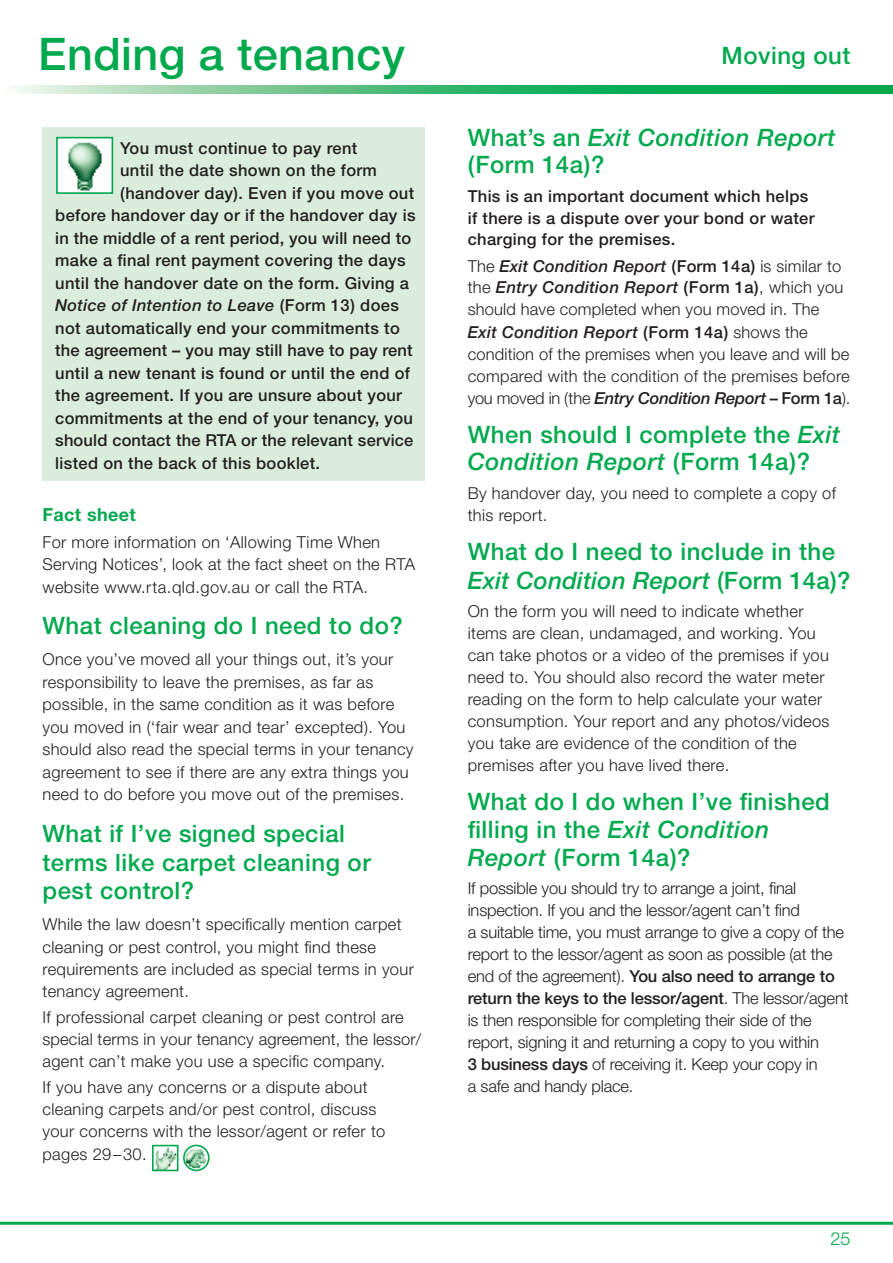
<style>
.page{position:relative;width:893px;height:1263px;background:#fff}
.page>*{position:absolute;margin:0;border:0;box-sizing:border-box;transform-origin:0 0}
.t1{font:500 45px "Helvetica Neue";letter-spacing:.01em;color:#00a94e}
.t2{font:500 24px/28.8px "Helvetica Neue";letter-spacing:.02em;color:#00a94e}
.t3{font:italic 500 24px/27px "Helvetica Neue";letter-spacing:.02em;color:#00a94e}
.t4{font:700 18px "Helvetica Neue";letter-spacing:.02em;color:#00a94e}
.t5{font:300 18px "Helvetica Neue";color:#00a94e}
.t6{font:300 16.5px/21.9px "Helvetica Neue";letter-spacing:.02em;color:#231f20}
.t7{font:500 16.5px/21.9px "Helvetica Neue";letter-spacing:.02em;color:#231f20}
.t8{font:300 16.5px/21.9px "Helvetica Neue";letter-spacing:-.01em;color:#231f20}
.t9{font:italic 500 16.5px "Helvetica Neue";letter-spacing:.02em;color:#231f20}
.s1{font-style:normal}
.s2{font-weight:500;font-style:italic}
.s3{font-weight:500}
.s4{font-style:italic}
</style>
<div class="page">
<hr style="left:0;top:1222px;width:893px;height:3px;background:#00a94e">
<svg style="left:15px;top:85px;width:878px;height:9px;background:#4bbe7c"></svg>
<div style="left:43px;top:128px;width:382px;height:353px;background:#daeddd"></div>
<div style="left:57px;top:138px;width:55px;height:55px;background:#fff"></div>
<img style="left:68px;top:142px;width:34px;height:49px">
<div style="left:56px;top:137px;width:57px;height:57px;border:2px solid #00a94e"></div>
<img style="left:155px;top:1148px;width:21px;height:20px">
<div style="left:152px;top:1145px;width:27px;height:26px;border:2px solid #00a94e"></div>
<img style="left:184px;top:1147px;width:24px;height:23px">
<div style="left:183px;top:1144px;width:27px;height:27px;border:2px solid #00a94e;border-radius:50%"></div>
<h1 class="t1" style="left:38px;top:27px;width:368px">Ending a tenancy</h1>
<p class="t7" style="left:120px;top:137px;width:239px">You must continue to pay rent</p>
<p class="t7" style="left:120px;top:159px;width:258px">until the date shown on the form</p>
<p class="t7" style="left:120px;top:182px;width:296px">(handover day). Even if you move out</p>
<p class="t7" style="left:55px;top:204px;width:362px">before handover day or if the handover day is</p>
<p class="t7" style="left:55px;top:227px;width:357px">in the middle of a rent period, you will need to</p>
<p class="t7" style="left:55px;top:249px;width:352px">make a final rent payment covering the days</p>
<p class="t7" style="left:55px;top:272px;width:355px">until the handover date on the form. Giving a</p>
<p class="t9" style="left:55px;top:295px;width:345px">Notice of Intention to Leave <span class="s1">(Form 13) does</span></p>
<p class="t7" style="left:55px;top:317px;width:346px">not automatically end your commitments to</p>
<p class="t7" style="left:55px;top:339px;width:359px">the agreement – you may still have to pay rent</p>
<p class="t7" style="left:55px;top:362px;width:356px">until a new tenant is found or until the end of</p>
<p class="t7" style="left:55px;top:384px;width:348px">the agreement. If you are unsure about your</p>
<p class="t7" style="left:55px;top:407px;width:359px">commitments at the end of your tenancy, you</p>
<p class="t7" style="left:55px;top:429px;width:360px">should contact the RTA or the relevant service</p>
<p class="t7" style="left:55px;top:452px;width:266px">listed on the back of this booklet.</p>
<p class="t4" style="left:43px;top:503px;width:95px">Fact sheet</p>
<p class="t6" style="left:43px;top:530px;width:374px;line-height:22.5px">For more information on ‘Allowing Time When<br>Serving Notices’, look at the fact sheet on the RTA website www.rta.qld.gov.au or call the RTA.</p>
<h2 class="t2" style="left:43px;top:611px;width:362px">What cleaning do I need to do?</h2>
<p class="t6" style="left:43px;top:648px;width:373px;line-height:22.5px">Once you’ve moved all your things out, it’s your responsibility to leave the premises, as far as possible, in the same condition as it was before you moved in (‘fair wear and tear’ excepted). You should also read the special terms in your tenancy agreement to see if there are any extra things you need to do before you move out of the premises.</p>
<h2 class="t2" style="left:43px;top:819px;width:330px">What if I’ve signed special terms like carpet cleaning or pest control?</h2>
<p class="t6" style="left:43px;top:913px;width:373px;line-height:22.4px">While the law doesn’t specifically mention carpet cleaning or pest control, you might find these requirements are included as special terms in your tenancy agreement.</p>
<p class="t6" style="left:43px;top:1006px;width:380px">If professional carpet cleaning or pest control are special terms in your tenancy agreement, the lessor/ agent can’t make you use a specific company.</p>
<p class="t6" style="left:43px;top:1076px;width:344px">If you have any concerns or a dispute about cleaning carpets and/or pest control, discuss your concerns with the lessor/agent or refer to pages 29–30.</p>
<h2 class="t2" style="left:722px;top:41px;width:130px">Moving out</h2>
<h2 class="t3" style="left:468px;top:124px;width:369px"><span class="s1">What’s an</span> Exit Condition Report <span class="s1">(Form 14a)?</span></h2>
<p class="t7" style="left:468px;top:185px;width:348px">This is an important document which helps if there is a dispute over your bond or water charging for the premises.</p>
<p class="t6" style="left:468px;top:254px;width:384px">The <span class="s2">Exit Condition Report</span> <span class="s3">(Form 14a)</span> is similar to the <span class="s2">Entry Condition Report</span> <span class="s3">(Form 1a)</span>, which you should have completed when you moved in. The <span class="s2">Exit Condition Report</span> <span class="s3">(Form 14a)</span> shows the condition of the premises when you leave and will be compared with the condition of the premises before you moved in (the <span class="s2">Entry Condition Report</span> <span class="s3">– Form 1a</span>).</p>
<h2 class="t2" style="left:468px;top:421px;width:374px;line-height:27px">When should I complete the <span class="s4">Exit<br>Condition Report</span> (Form 14a)?</h2>
<p class="t6" style="left:468px;top:481px;width:370px">By handover day, you need to complete a copy of this report.</p>
<h2 class="t2" style="left:468px;top:537px;width:384px">What do I need to include in the<br><span class="s4">Exit Condition Report</span> (Form 14a)?</h2>
<p class="t6" style="left:468px;top:600px;width:363px">On the form you will need to indicate whether items are clean, undamaged, and working. You can take photos or a video of the premises if you need to. You should also record the water meter reading on the form to help calculate your water consumption. Your report and any photos/videos you take are evidence of the condition of the premises after you have lived there.</p>
<h2 class="t2" style="left:468px;top:788px;width:364px;line-height:27.8px">What do I do when I’ve finished filling in the <span class="s4">Exit Condition<br>Report</span> (Form 14a)?</h2>
<p class="t8" style="left:468px;top:877px;width:382px">If possible you should try to arrange a joint, final inspection. If you and the lessor/agent can’t find<br>a suitable time, you must arrange to give a copy of the report to the lessor/agent as soon as possible (at the end of the agreement). <span class="s3">You also need to arrange to return the keys to the lessor/agent</span>. The lessor/agent is then responsible for completing their side of the report, signing it and returning a copy to you within<br><span class="s3">3 business days</span> of receiving it. Keep your copy in<br>a safe and handy place.</p>
<p class="t5" style="left:830px;top:1227px;width:22px">25</p>
</div>
